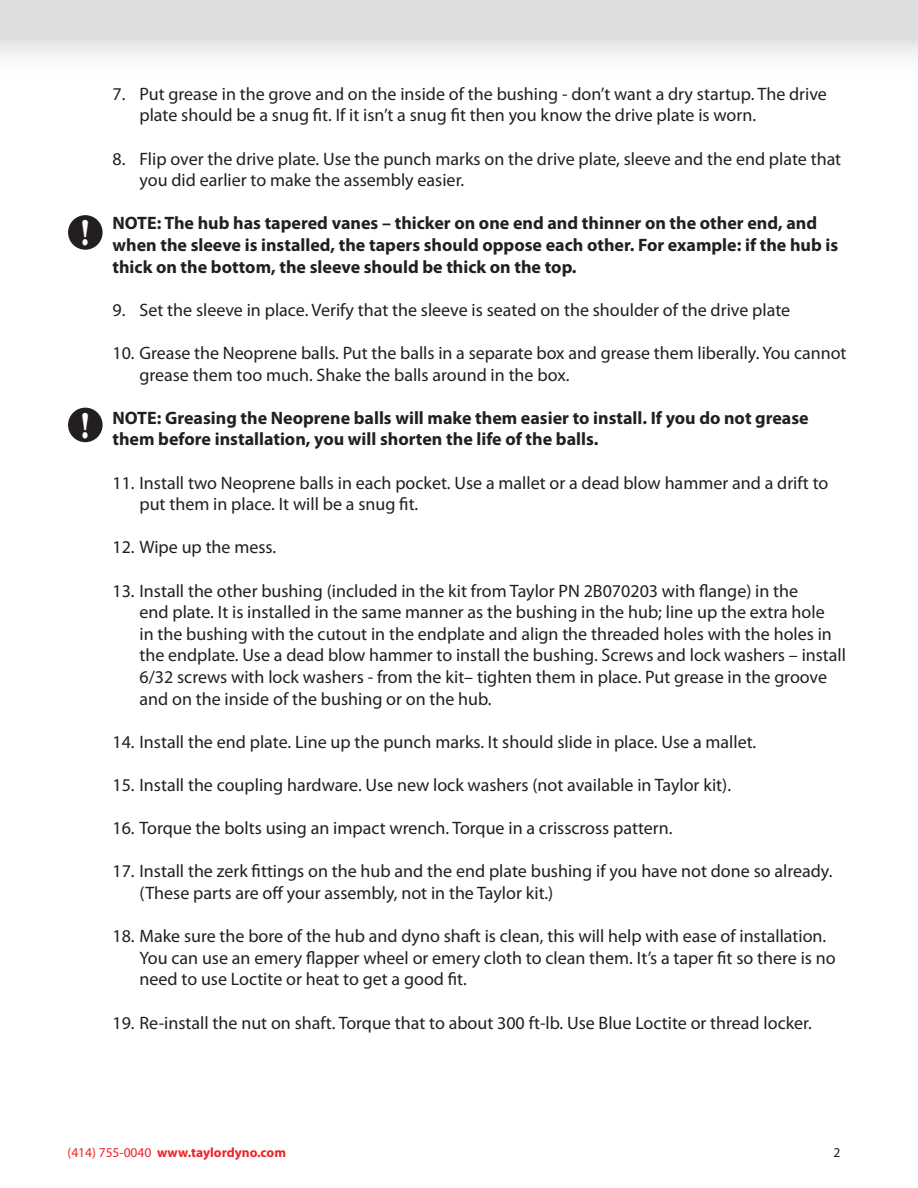
<style>
.page{position:relative;width:918px;height:1188px;background:#fff}
.page>*{position:absolute;margin:0;border:0;box-sizing:border-box;transform-origin:0 0}
.t1{font:condensed 31.5px "Bernard";color:#fff}
.t2{font:18px/21.6px "Myriad Pro";color:#231f20}
.t3{font:700 18px/21.6px "Myriad Pro";color:#231f20}
.t4{font:700 13.5px "Myriad Pro";color:#ed2225}
.t5{font:13.5px "Myriad Pro";color:#231f20}
.s1{font-weight:400}
</style>
<div class="page">
<div style="left:0;top:0;width:918px;height:78px;background:linear-gradient(to bottom,#d3d4d7,#fdfdfd)"></div>
<div style="left:68px;top:215px;width:35px;height:35px;background:#231f20;border-radius:50%"></div>
<div style="left:68px;top:408px;width:35px;height:34px;background:#231f20;border-radius:50%"></div>
<h1 class="t1" style="left:81px;top:215px;width:10px">!</h1>
<h1 class="t1" style="left:81px;top:407px;width:10px">!</h1>
<p class="t2" style="left:140px;top:83px;width:689px;text-indent:-27px">7. Put grease in the grove and on the inside of the bushing - don’t want a dry startup. The drive plate should be a snug fit. If it isn’t a snug fit then you know the drive plate is worn.</p>
<p class="t2" style="left:140px;top:148px;width:703px;text-indent:-27px">8. Flip over the drive plate. Use the punch marks on the drive plate, sleeve and the end plate that you did earlier to make the assembly easier.</p>
<p class="t3" style="left:112px;top:212px;width:727px">NOTE: The hub has tapered vanes – thicker on one end and thinner on the other end, and when the sleeve is installed, the tapers should oppose each other. For example: if the hub is thick on the bottom, the sleeve should be thick on the top.</p>
<p class="t2" style="left:112px;top:299px;width:679px">9. Set the sleeve in place. Verify that the sleeve is seated on the shoulder of the drive plate</p>
<p class="t2" style="left:140px;top:342px;width:709px;text-indent:-27px">10. Grease the Neoprene balls. Put the balls in a separate box and grease them liberally. You cannot grease them too much. Shake the balls around in the box.</p>
<p class="t3" style="left:112px;top:406px;width:698px">NOTE: Greasing the Neoprene balls will make them easier to install. If you do not grease them before installation, you will shorten the life of the balls.</p>
<p class="t2" style="left:140px;top:472px;width:690px;text-indent:-27px">11. Install two Neoprene balls in each pocket. Use a mallet or a dead blow hammer and a drift to put them in place. It will be a snug fit.</p>
<p class="t2" style="left:112px;top:536px;width:165px">12. Wipe up the mess.</p>
<p class="t2" style="left:140px;top:580px;width:708px;text-indent:-27px">13. Install the other bushing (included in the kit from Taylor PN 2B070203 with flange) in the<br>end plate. It is installed in the same manner as the bushing in the hub; line up the extra hole<br>in the bushing with the cutout in the endplate and align the threaded holes with the holes in the endplate. Use a dead blow hammer to install the bushing. Screws and lock washers – install 6/32 screws with lock washers - from the kit– tighten them in place. Put grease in the groove and on the inside of the bushing or on the hub.</p>
<p class="t2" style="left:112px;top:731px;width:645px">14. Install the end plate. Line up the punch marks. It should slide in place. Use a mallet.</p>
<p class="t2" style="left:112px;top:774px;width:620px">15. Install the coupling hardware. Use new lock washers (not available in Taylor kit).</p>
<p class="t2" style="left:112px;top:817px;width:562px">16. Torque the bolts using an impact wrench. Torque in a crisscross pattern.</p>
<p class="t2" style="left:140px;top:860px;width:694px;text-indent:-27px">17. Install the zerk fittings on the hub and the end plate bushing if you have not done so already. (These parts are off your assembly, not in the Taylor kit.)</p>
<p class="t2" style="left:140px;top:925px;width:698px;text-indent:-27px">18. Make sure the bore of the hub and dyno shaft is clean, this will help with ease of installation.<br>You can use an emery flapper wheel or emery cloth to clean them. It’s a taper fit so there is no need to use Loctite or heat to get a good fit.</p>
<p class="t2" style="left:112px;top:1012px;width:701px">19. Re-install the nut on shaft. Torque that to about 300 ft-lb. Use Blue Loctite or thread locker.</p>
<p class="t4" style="left:68px;top:1143px;width:220px"><span class="s1">(414) 755-0040</span> www.taylordyno.com</p>
<p class="t5" style="left:834px;top:1144px;width:8px">2</p>
</div>
